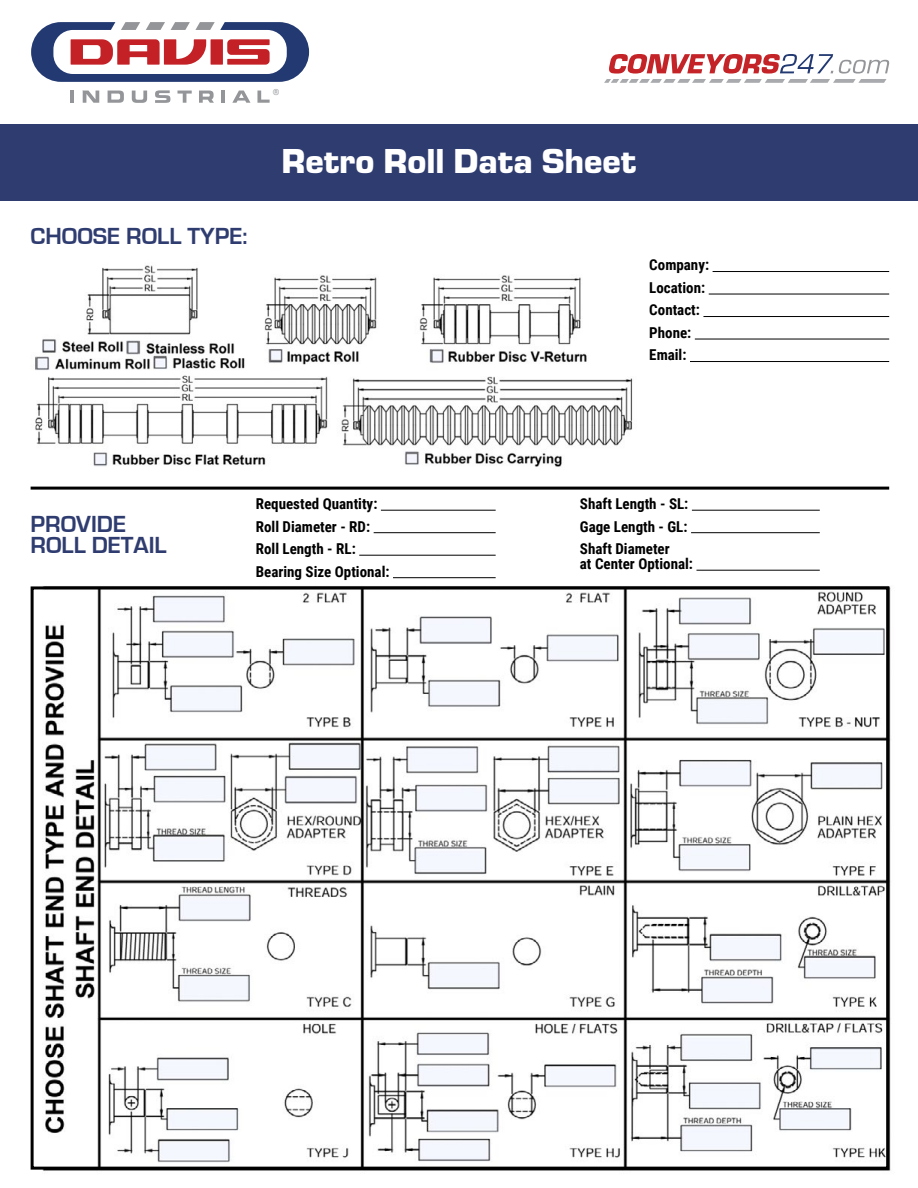
<style>
.page{position:relative;width:918px;height:1188px;background:#fff}
.page>*{position:absolute;margin:0;border:0;box-sizing:border-box;transform-origin:0 0}
.t1{font:900 36px "Eurostile";color:#fff}
.t2{font:700 24px/21px "Eurostile";color:#2f3c70}
.t3{font:700 15px/22.5px "Roboto Condensed";color:#000}
.t4{font:8.55px "Roboto";color:#939598}
</style>
<div class="page">
<svg style="left:71px;top:91px;width:3px;height:12px"></svg>
<svg style="left:83px;top:91px;width:16px;height:12px"></svg>
<svg style="left:108px;top:91px;width:16px;height:12px"></svg>
<svg style="left:132px;top:91px;width:15px;height:12px"></svg>
<svg style="left:155px;top:90px;width:15px;height:13px"></svg>
<svg style="left:177px;top:91px;width:15px;height:12px"></svg>
<hr style="left:221px;top:91px;width:4px;height:12px;background:#939598">
<svg style="left:199px;top:91px;width:15px;height:12px"></svg>
<svg style="left:232px;top:91px;width:18px;height:12px"></svg>
<svg style="left:257px;top:91px;width:13px;height:12px"></svg>
<svg style="left:31px;top:22px;width:278px;height:60px"></svg>
<svg style="left:604px;top:54px;width:286px;height:29px"></svg>
<div style="left:0;top:124px;width:918px;height:77px;background:#2f3c70"></div>
<img style="left:42px;top:586px;width:849px;height:585px">
<img style="left:35px;top:265px;width:598px;height:202px">
<hr style="left:713px;top:271px;width:176px;height:1px;background:#000">
<hr style="left:709px;top:294px;width:180px;height:1px;background:#000">
<hr style="left:703px;top:316px;width:186px;height:1px;background:#000">
<hr style="left:695px;top:339px;width:194px;height:1px;background:#000">
<hr style="left:690px;top:361px;width:199px;height:1px;background:#000">
<div style="left:461px;top:248px;width:175px;height:24px;background:#fff"></div>
<div style="left:31px;top:586px;width:858px;height:584px;border:3px solid #000"></div>
<hr style="left:31px;top:487px;width:858px;height:3px;background:#000">
<hr style="left:381px;top:510px;width:115px;height:1px;background:#000">
<hr style="left:374px;top:532px;width:122px;height:1px;background:#000">
<hr style="left:359px;top:555px;width:137px;height:1px;background:#000">
<hr style="left:393px;top:577px;width:103px;height:1px;background:#000">
<hr style="left:692px;top:510px;width:128px;height:1px;background:#000">
<hr style="left:691px;top:532px;width:129px;height:1px;background:#000">
<hr style="left:696px;top:570px;width:124px;height:1px;background:#000">
<h2 class="t2" style="left:31px;top:226px;width:218px">CHOOSE ROLL TYPE:</h2>
<p class="t4" style="left:273px;top:86px;width:8px">®</p>
<h1 class="t1" style="left:282px;top:136px;width:356px">Retro Roll Data Sheet</h1>
<p class="t3" style="left:649px;top:253px;width:61px">Company:<br>Location:<br>Contact:<br>Phone:<br>Email:</p>
<h2 class="t2" style="left:31px;top:514px;width:138px">PROVIDE<br>ROLL DETAIL</h2>
<p class="t3" style="left:256px;top:492px;width:135px">Requested Quantity:<br>Roll Diameter - RD:<br>Roll Length - RL:<br>Bearing Size Optional:</p>
<p class="t3" style="left:580px;top:492px;width:110px;text-align:justify">Shaft Length - SL:<br>Gage Length - GL:<br>Shaft Diameter</p>
<p class="t3" style="left:580px;top:552px;width:115px">at Center Optional:</p>
</div>
